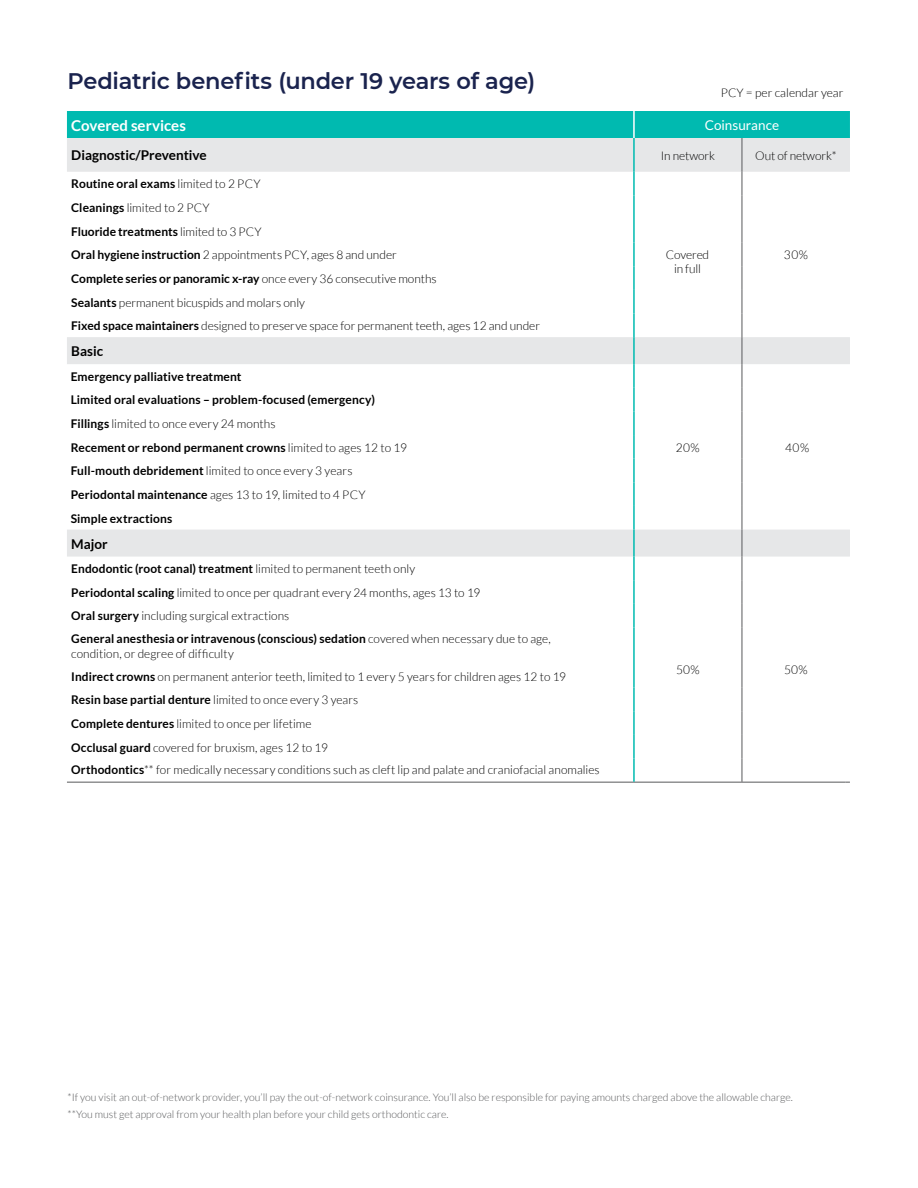
<style>
.page{position:relative;width:918px;height:1188px;background:#fff}
.page>*{position:absolute;margin:0;border:0;box-sizing:border-box;transform-origin:0 0}
.t1{font:600 22.5px "Montserrat";letter-spacing:-.01em;color:#1a234e}
.t2{font:700 15px "Lato";color:#fff}
.t3{font:700 13.5px "Lato";color:#000}
.t4{font:13.5px "Lato";color:#fff}
.t5{font:300 12px/23.7px "Lato";color:#000}
.t6{font:700 12px/23.7px "Lato";letter-spacing:.01em;color:#000}
.t7{font:300 10.5px/16.2px "Lato";color:#58595b}
.s1{font-weight:300}
.s2{font-weight:700}
</style>
<div class="page">
<div style="left:67px;top:111px;width:783px;height:27px;background:#00bab0"></div>
<svg style="left:67px;top:138px;width:783px;height:419px"></svg>
<hr style="left:633px;top:111px;width:2px;height:27px;background:#fff">
<hr style="left:67px;top:782px;width:567px;height:1px;background:#58595b">
<hr style="left:634px;top:782px;width:108px;height:1px;background:#58595b">
<hr style="left:742px;top:782px;width:104px;height:1px;background:#58595b">
<hr style="left:742px;top:138px;width:1px;height:34px;background:#58595b">
<svg style="left:742px;top:172px;width:1px;height:455px"></svg>
<hr style="left:742px;top:627px;width:1px;height:37px;background:#58595b">
<svg style="left:742px;top:664px;width:1px;height:118px"></svg>
<hr style="left:633px;top:138px;width:2px;height:34px;background:#00bab0">
<hr style="left:633px;top:172px;width:2px;height:23px;background:#00bab0">
<hr style="left:633px;top:195px;width:2px;height:24px;background:#00bab0">
<hr style="left:633px;top:219px;width:2px;height:24px;background:#00bab0">
<hr style="left:633px;top:243px;width:2px;height:23px;background:#00bab0">
<hr style="left:633px;top:266px;width:2px;height:24px;background:#00bab0">
<hr style="left:633px;top:290px;width:2px;height:24px;background:#00bab0">
<hr style="left:633px;top:314px;width:2px;height:23px;background:#00bab0">
<hr style="left:633px;top:337px;width:2px;height:27px;background:#00bab0">
<hr style="left:633px;top:364px;width:2px;height:24px;background:#00bab0">
<hr style="left:633px;top:388px;width:2px;height:23px;background:#00bab0">
<hr style="left:633px;top:411px;width:2px;height:24px;background:#00bab0">
<hr style="left:633px;top:435px;width:2px;height:24px;background:#00bab0">
<hr style="left:633px;top:459px;width:2px;height:23px;background:#00bab0">
<hr style="left:633px;top:482px;width:2px;height:24px;background:#00bab0">
<hr style="left:633px;top:506px;width:2px;height:24px;background:#00bab0">
<hr style="left:633px;top:530px;width:2px;height:27px;background:#00bab0">
<hr style="left:633px;top:557px;width:2px;height:23px;background:#00bab0">
<hr style="left:633px;top:580px;width:2px;height:24px;background:#00bab0">
<hr style="left:633px;top:604px;width:2px;height:23px;background:#00bab0">
<hr style="left:633px;top:627px;width:2px;height:37px;background:#00bab0">
<hr style="left:633px;top:664px;width:2px;height:24px;background:#00bab0">
<hr style="left:633px;top:688px;width:2px;height:23px;background:#00bab0">
<hr style="left:633px;top:711px;width:2px;height:24px;background:#00bab0">
<hr style="left:633px;top:735px;width:2px;height:24px;background:#00bab0">
<hr style="left:633px;top:759px;width:2px;height:23px;background:#00bab0">
<h1 class="t1" style="left:68px;top:65px;width:469px">Pediatric benefits (under 19 years of age)</h1>
<p class="t5" style="left:721px;top:81px;width:124px">PCY = per calendar year</p>
<p class="t2" style="left:71px;top:116px;width:116px">Covered services</p>
<p class="t4" style="left:705px;top:118px;width:76px">Coinsurance</p>
<p class="t3" style="left:71px;top:148px;width:137px">Diagnostic/Preventive</p>
<p class="t5" style="left:661px;top:144px;width:56px">In network</p>
<p class="t5" style="left:755px;top:144px;width:83px">Out of network*</p>
<p class="t6" style="left:71px;top:172px;width:191px">Routine oral exams <span class="s1">limited to 2 PCY</span></p>
<p class="t5" style="left:71px;top:196px;width:470px"><span class="s2">Cleanings</span> limited to 2 PCY<br><span class="s2">Fluoride treatments</span> limited to 3 PCY<br><span class="s2">Oral hygiene instruction</span> 2 appointments PCY, ages 8 and under<br><span class="s2">Complete series or panoramic x-ray</span> once every 36 consecutive months<br><span class="s2">Sealants</span> permanent bicuspids and molars only<br><span class="s2">Fixed space maintainers</span> designed to preserve space for permanent teeth, ages 12 and under</p>
<p class="t3" style="left:71px;top:343px;width:33px">Basic</p>
<p class="t6" style="left:71px;top:364px;width:172px">Emergency palliative treatment</p>
<p class="t6" style="left:71px;top:388px;width:338px">Limited oral evaluations – problem-focused (emergency)<br>Fillings <span class="s1">limited to once every 24 months<br></span>Recement or rebond permanent crowns <span class="s1">limited to ages 12 to 19<br></span>Full-mouth debridement <span class="s1">limited to once every 3 years </span>Periodontal maintenance <span class="s1">ages 13 to 19, limited to 4 PCY<br></span>Simple extractions</p>
<p class="t3" style="left:71px;top:536px;width:38px">Major</p>
<p class="t6" style="left:71px;top:557px;width:346px">Endodontic (root canal) treatment <span class="s1">limited to permanent teeth only</span></p>
<p class="t5" style="left:71px;top:581px;width:411px"><span class="s2">Periodontal scaling</span> limited to once per quadrant every 24 months, ages 13 to 19<br><span class="s2">Oral surgery</span> including surgical extractions</p>
<p class="t5" style="left:71px;top:631px;width:481px;line-height:15.8px"><span class="s2">General anesthesia or intravenous (conscious) sedation</span> covered when necessary due to age, condition, or degree of difficulty</p>
<p class="t5" style="left:71px;top:665px;width:496px"><span class="s2">Indirect crowns</span> on permanent anterior teeth, limited to 1 every 5 years for children ages 12 to 19<br><span class="s2">Resin base partial denture</span> limited to once every 3 years<br><span class="s2">Complete dentures</span> limited to once per lifetime<br><span class="s2">Occlusal guard</span> covered for bruxism, ages 12 to 19</p>
<p class="t5" style="left:71px;top:758px;width:530px"><span class="s2">Orthodontics</span>** for medically necessary conditions such as cleft lip and palate and craniofacial anomalies</p>
<p class="t5" style="left:666px;top:248px;width:45px;line-height:14.4px;text-align:center">Covered in full</p>
<p class="t5" style="left:784px;top:243px;width:25px">30%</p>
<p class="t5" style="left:676px;top:436px;width:25px">20%</p>
<p class="t5" style="left:785px;top:436px;width:26px">40%</p>
<p class="t5" style="left:676px;top:658px;width:25px">50%</p>
<p class="t5" style="left:784px;top:658px;width:25px">50%</p>
<p class="t7" style="left:68px;top:1090px;width:727px">*If you visit an out-of-network provider, you’ll pay the out-of-network coinsurance. You’ll also be responsible for paying amounts charged above the allowable charge. **You must get approval from your health plan before your child gets orthodontic care.</p>
</div>
